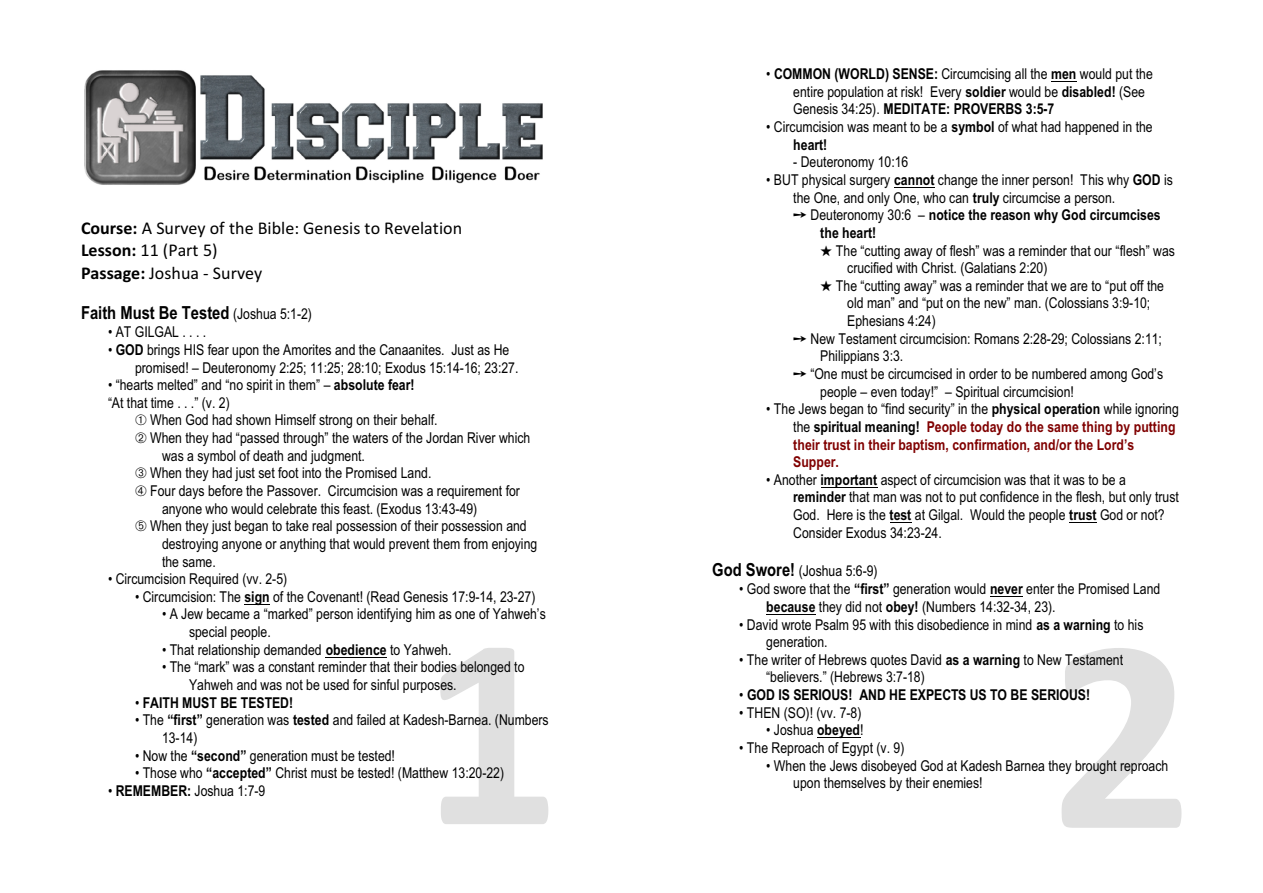
<style>
.page{position:relative;width:1263px;height:893px;background:#fff}
.page>*{position:absolute;margin:0;border:0;box-sizing:border-box;transform-origin:0 0}
.t1{font:18px/22.6px "Calibri";color:#000}
.t2{font:700 18px "Arial Narrow";color:#000}
.t3{font:15px/17.7px "Arial Narrow";color:#000}
.t4{font:700 15px/17.5px "Arial Narrow";color:#800000}
.t5{font:700 15px/17.7px "Arial Narrow";color:#000}
.s1{font-weight:700}
.s2{font-weight:400;font-size:15px}
.s3{font-weight:400}
.s4{font-weight:400;color:#000}
.s5{color:#000}
.s6{font-weight:700;font-size:18px}
</style>
<div class="page">
<img style="left:84px;top:70px;width:459px;height:115px">
<svg style="left:440px;top:648px;width:108px;height:176px"></svg>
<svg style="left:1061px;top:648px;width:120px;height:180px"></svg>
<svg style="left:244px;top:604px;width:26px;height:1px"></svg>
<hr style="left:326px;top:657px;width:61px;height:1px;background:#000">
<svg style="left:1051px;top:81px;width:26px;height:1px"></svg>
<hr style="left:894px;top:187px;width:41px;height:1px;background:#000">
<hr style="left:820px;top:487px;width:57px;height:1px;background:#000">
<svg style="left:890px;top:522px;width:22px;height:1px"></svg>
<svg style="left:1069px;top:522px;width:28px;height:1px"></svg>
<hr style="left:990px;top:596px;width:33px;height:1px;background:#000">
<hr style="left:766px;top:614px;width:50px;height:1px;background:#000">
<hr style="left:817px;top:737px;width:43px;height:1px;background:#000">
<p class="t1" style="left:81px;top:218px;width:383px"><span class="s1">Course:</span> A Survey of the Bible: Genesis to Revelation<br><span class="s1">Lesson:</span> 11 (Part 5)<br><span class="s1">Passage:</span> Joshua - Survey</p>
<p class="t2" style="left:81px;top:306px;width:232px">Faith Must Be Tested <span class="s2">(Joshua 5:1-2)</span></p>
<p class="t3" style="left:108px;top:324px;width:100px">• AT GILGAL . . . .</p>
<p class="t3" style="left:135px;top:342px;width:385px;text-indent:-27px">• <span class="s1">GOD</span> brings HIS fear upon the Amorites and the Canaanites. Just as He promised! – Deuteronomy 2:25; 11:25; 28:10; Exodus 15:14-16; 23:27.</p>
<p class="t3" style="left:108px;top:377px;width:308px">• “hearts melted” and “no spirit in them” – <span class="s1">absolute fear! </span>“At that time . . .” (v. 2)</p>
<p class="t3" style="left:150px;top:413px;width:289px">When God had shown Himself strong on their behalf.</p>
<p class="t3" style="left:150px;top:430px;width:382px">When they had “passed through” the waters of the Jordan River which</p>
<p class="t3" style="left:162px;top:448px;width:204px">was a symbol of death and judgment.</p>
<p class="t3" style="left:150px;top:466px;width:283px">When they had just set foot into the Promised Land.</p>
<p class="t3" style="left:150px;top:483px;width:371px">Four days before the Passover. Circumcision was a requirement for</p>
<p class="t3" style="left:162px;top:501px;width:317px">anyone who would celebrate this feast. (Exodus 13:43-49)</p>
<p class="t3" style="left:150px;top:518px;width:378px">When they just began to take real possession of their possession and</p>
<p class="t3" style="left:162px;top:536px;width:377px">destroying anyone or anything that would prevent them from enjoying</p>
<p class="t3" style="left:162px;top:554px;width:55px">the same.</p>
<p class="t3" style="left:108px;top:571px;width:181px">• Circumcision Required (vv. 2-5)</p>
<p class="t3" style="left:135px;top:589px;width:402px">• Circumcision: The <span class="s1">sign</span> of the Covenant! (Read Genesis 17:9-14, 23-27)</p>
<p class="t3" style="left:189px;top:607px;width:358px;text-indent:-27px">• A Jew became a “marked” person identifying him as one of Yahweh’s special people.</p>
<p class="t3" style="left:162px;top:642px;width:291px">• That relationship demanded <span class="s1">obedience</span> to Yahweh.</p>
<p class="t3" style="left:189px;top:660px;width:337px;text-indent:-27px">• The “mark” was a constant reminder that their bodies belonged to<br>Yahweh and was not be used for sinful purposes.</p>
<p class="t5" style="left:135px;top:695px;width:160px"><span class="s3">•</span> FAITH MUST BE TESTED!</p>
<p class="t3" style="left:162px;top:712px;width:388px;text-indent:-27px">• The <span class="s1">“first”</span> generation was <span class="s1">tested</span> and failed at Kadesh-Barnea. (Numbers<br>13-14)</p>
<p class="t3" style="left:135px;top:748px;width:261px">• Now the <span class="s1">“second”</span> generation must be tested!</p>
<p class="t3" style="left:135px;top:765px;width:371px">• Those who <span class="s1">“accepted”</span> Christ must be tested! (Matthew 13:20-22)</p>
<p class="t3" style="left:108px;top:783px;width:159px">• <span class="s1">REMEMBER:</span> Joshua 1:7-9</p>
<p class="t3" style="left:793px;top:66px;width:361px;text-indent:-27px">• <span class="s1">COMMON (WORLD) SENSE:</span> Circumcising all the <span class="s1">men</span> would put the entire population at risk! Every <span class="s1">soldier</span> would be <span class="s1">disabled!</span> (See<br>Genesis 34:25). <span class="s1">MEDITATE: PROVERBS 3:5-7</span></p>
<p class="t3" style="left:793px;top:119px;width:361px;text-indent:-27px">• Circumcision was meant to be a <span class="s1">symbol</span> of what had happened in the <span class="s1">heart!</span></p>
<p class="t3" style="left:793px;top:155px;width:117px">- Deuteronomy 10:16</p>
<p class="t3" style="left:793px;top:172px;width:381px;text-indent:-27px">• BUT physical surgery <span class="s1">cannot</span> change the inner person! This why <span class="s1">GOD</span> is the One, and only One, who can <span class="s1">truly</span> circumcise a person.</p>
<p class="t5" style="left:820px;top:207px;width:342px;text-indent:-10px"><span class="s3">Deuteronomy 30:6 –</span> notice the reason why God circumcises the heart!</p>
<p class="t3" style="left:836px;top:243px;width:340px">The “cutting away of flesh” was a reminder that our “flesh” was</p>
<p class="t3" style="left:847px;top:260px;width:202px">crucified with Christ. (Galatians 2:20)</p>
<p class="t3" style="left:836px;top:278px;width:330px">The “cutting away” was a reminder that we are to “put off the</p>
<p class="t3" style="left:847px;top:296px;width:305px">old man” and “put on the new” man. (Colossians 3:9-10;</p>
<p class="t3" style="left:847px;top:313px;width:90px">Ephesians 4:24)</p>
<p class="t3" style="left:810px;top:331px;width:353px">New Testament circumcision: Romans 2:28-29; Colossians 2:11;</p>
<p class="t3" style="left:820px;top:349px;width:85px">Philippians 3:3.</p>
<p class="t3" style="left:810px;top:366px;width:354px">“One must be circumcised in order to be numbered among God’s</p>
<p class="t3" style="left:820px;top:384px;width:255px">people – even today!” – Spiritual circumcision!</p>
<p class="t4" style="left:793px;top:402px;width:387px;text-indent:-27px"><span class="s4">• The Jews began to “find security” in the</span> <span class="s5">physical operation</span> <span class="s4">while ignoring the</span> <span class="s5">spiritual meaning!</span> People today do the same thing by putting their trust in their baptism, confirmation, and/or the Lord’s Supper.</p>
<p class="t3" style="left:793px;top:472px;width:387px;text-indent:-27px">• Another <span class="s1">important</span> aspect of circumcision was that it was to be a <span class="s1">reminder</span> that man was not to put confidence in the flesh, but only trust God. Here is the <span class="s1">test</span> at Gilgal. Would the people <span class="s1">trust</span> God or not?<br>Consider Exodus 34:23-24.</p>
<p class="t3" style="left:712px;top:563px;width:167px"><span class="s6">God Swore!</span> (Joshua 5:6-9)</p>
<p class="t3" style="left:766px;top:581px;width:396px;text-indent:-27px">• God swore that the <span class="s1">“first”</span> generation would <span class="s1">never</span> enter the Promised Land <span class="s1">because</span> they did not <span class="s1">obey!</span> (Numbers 14:32-34, 23).</p>
<p class="t3" style="left:766px;top:617px;width:379px;text-indent:-27px">• David wrote Psalm 95 with this disobedience in mind <span class="s1">as a warning</span> to his generation.</p>
<p class="t3" style="left:766px;top:652px;width:358px;text-indent:-27px">• The writer of Hebrews quotes David <span class="s1">as a warning</span> to New Testament “believers.” (Hebrews 3:7-18)</p>
<p class="t5" style="left:739px;top:687px;width:352px"><span class="s3">•</span> GOD IS SERIOUS! AND HE EXPECTS US TO BE SERIOUS!</p>
<p class="t3" style="left:739px;top:705px;width:124px">• THEN (SO)! (vv. 7-8)</p>
<p class="t3" style="left:766px;top:723px;width:99px">• Joshua <span class="s1">obeyed</span>!</p>
<p class="t3" style="left:739px;top:740px;width:167px">• The Reproach of Egypt (v. 9)</p>
<p class="t3" style="left:793px;top:758px;width:377px;text-indent:-27px">• When the Jews disobeyed God at Kadesh Barnea they brought reproach upon themselves by their enemies!</p>
</div>
